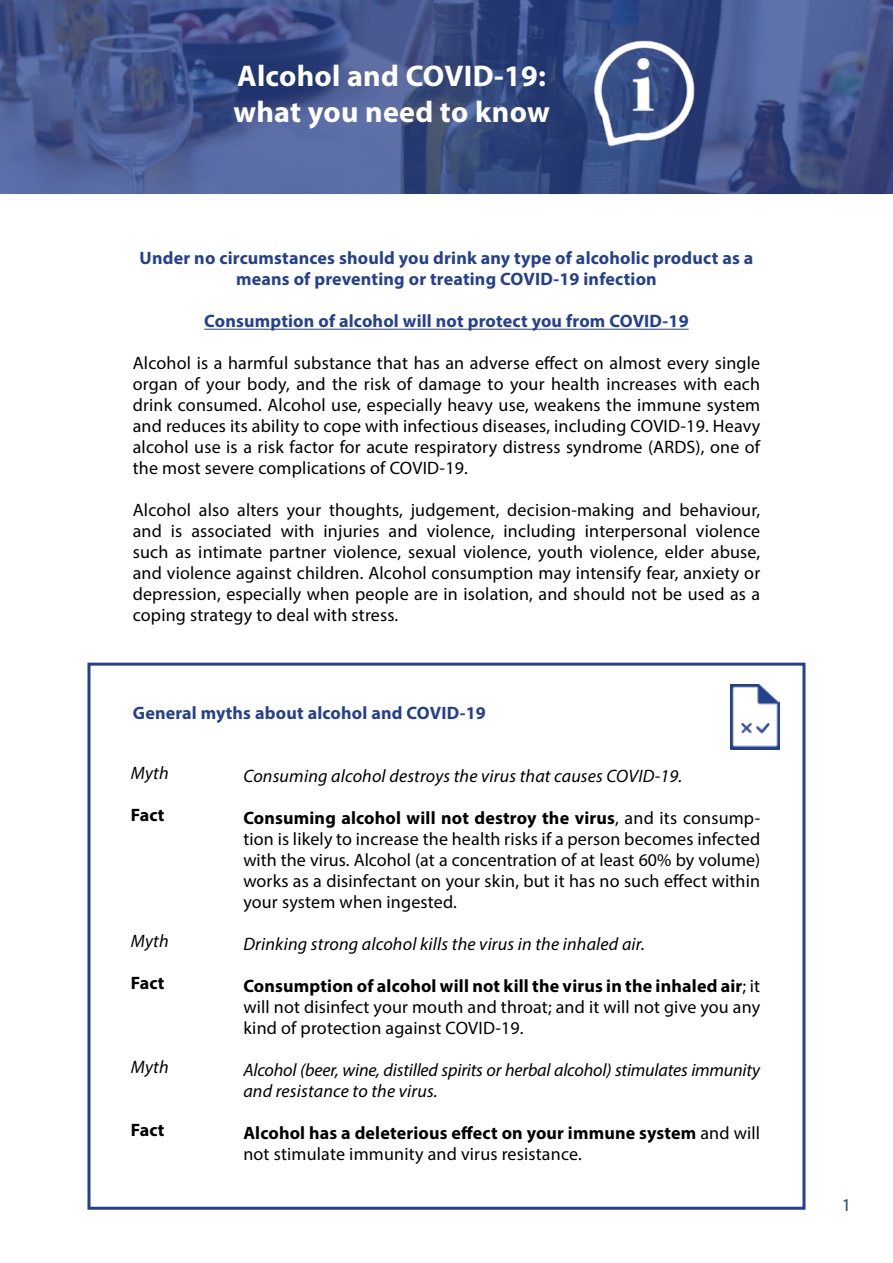
<style>
.page{position:relative;width:893px;height:1263px;background:#fff}
.page>*{position:absolute;margin:0;border:0;box-sizing:border-box;transform-origin:0 0}
.t1{font:700 30px/36px "Myriad Pro";letter-spacing:.01em;color:#fff}
.t2{font:18px/21px "Myriad Pro";letter-spacing:.01em;color:#000;text-align:justify}
.t3{font:700 18px/21px "Myriad Pro";letter-spacing:.01em;color:#25408f;text-align:center}
.t4{font:italic 18px "Myriad Pro";letter-spacing:.01em;color:#000}
.t5{font:700 18px/21px "Myriad Pro";letter-spacing:.01em;color:#000}
.t6{font:italic 18px/21px "Myriad Pro";letter-spacing:-.01em;color:#000}
.t7{font:18px "Myriad Pro";color:#25408f}
.s1{font-weight:700}
.s2{font-weight:400}
</style>
<div class="page">
<svg style="left:0;top:0;width:893px;height:194px;background:#42548a"></svg>
<hr style="left:204px;top:329px;width:485px;height:1px;background:#25408f">
<div style="left:87px;top:663px;width:718px;height:547px;border:3px solid #25408f"></div>
<img style="left:730px;top:684px;width:49px;height:66px">
<img style="left:590px;top:21px;width:107px;height:143px">
<h1 class="t1" style="left:233px;top:57px;width:318px">Alcohol and COVID-19: what you need to know</h1>
<p class="t3" style="left:140px;top:247px;width:615px">Under no circumstances should you drink any type of alcoholic product as a means of preventing or treating COVID-19 infection</p>
<p class="t3" style="left:204px;top:310px;width:486px">Consumption of alcohol will not protect you from COVID-19</p>
<p class="t2" style="left:133px;top:353px;width:629px">Alcohol is a harmful substance that has an adverse effect on almost every single organ of your body, and the risk of damage to your health increases with each drink consumed. Alcohol use, especially heavy use, weakens the immune system and reduces its ability to cope with infectious diseases, including COVID-19. Heavy alcohol use is a risk factor for acute respiratory distress syndrome (ARDS), one of the most severe complications of COVID-19.</p>
<p class="t2" style="left:133px;top:500px;width:629px">Alcohol also alters your thoughts, judgement, decision-making and behaviour, and is associated with injuries and violence, including interpersonal violence such as intimate partner violence, sexual violence, youth violence, elder abuse, and violence against children. Alcohol consumption may intensify fear, anxiety or depression, especially when people are in isolation, and should not be used as a coping strategy to deal with stress.</p>
<p class="t3" style="left:133px;top:702px;width:355px">General myths about alcohol and COVID-19</p>
<p class="t4" style="left:131px;top:762px;width:39px">Myth</p>
<p class="t5" style="left:131px;top:804px;width:35px">Fact</p>
<p class="t4" style="left:131px;top:930px;width:39px">Myth</p>
<p class="t5" style="left:131px;top:972px;width:35px">Fact</p>
<p class="t4" style="left:131px;top:1056px;width:39px">Myth</p>
<p class="t5" style="left:131px;top:1119px;width:35px">Fact</p>
<p class="t4" style="left:243px;top:765px;width:441px">Consuming alcohol destroys the virus that causes COVID-19.</p>
<p class="t2" style="left:243px;top:807px;width:518px"><span class="s1">Consuming alcohol will not destroy the virus</span>, and its consump&shy;tion is likely to increase the health risks if a person becomes infected with the virus. Alcohol (at a concentration of at least 60% by volume) works as a disinfectant on your skin, but it has no such effect within your system when ingested.</p>
<p class="t4" style="left:243px;top:933px;width:403px">Drinking strong alcohol kills the virus in the inhaled air.</p>
<p class="t2" style="left:243px;top:975px;width:518px"><span class="s1">Consumption of alcohol will not kill the virus in the inhaled air</span>; it will not disinfect your mouth and throat; and it will not give you any kind of protection against COVID-19.</p>
<p class="t6" style="left:243px;top:1059px;width:518px">Alcohol (beer, wine, distilled spirits or herbal alcohol) stimulates immunity and resistance to the virus.</p>
<p class="t5" style="left:243px;top:1122px;width:518px">Alcohol has a deleterious effect on your immune system <span class="s2">and will not stimulate immunity and virus resistance.</span></p>
<p class="t7" style="left:842px;top:1194px;width:11px">1</p>
</div>
